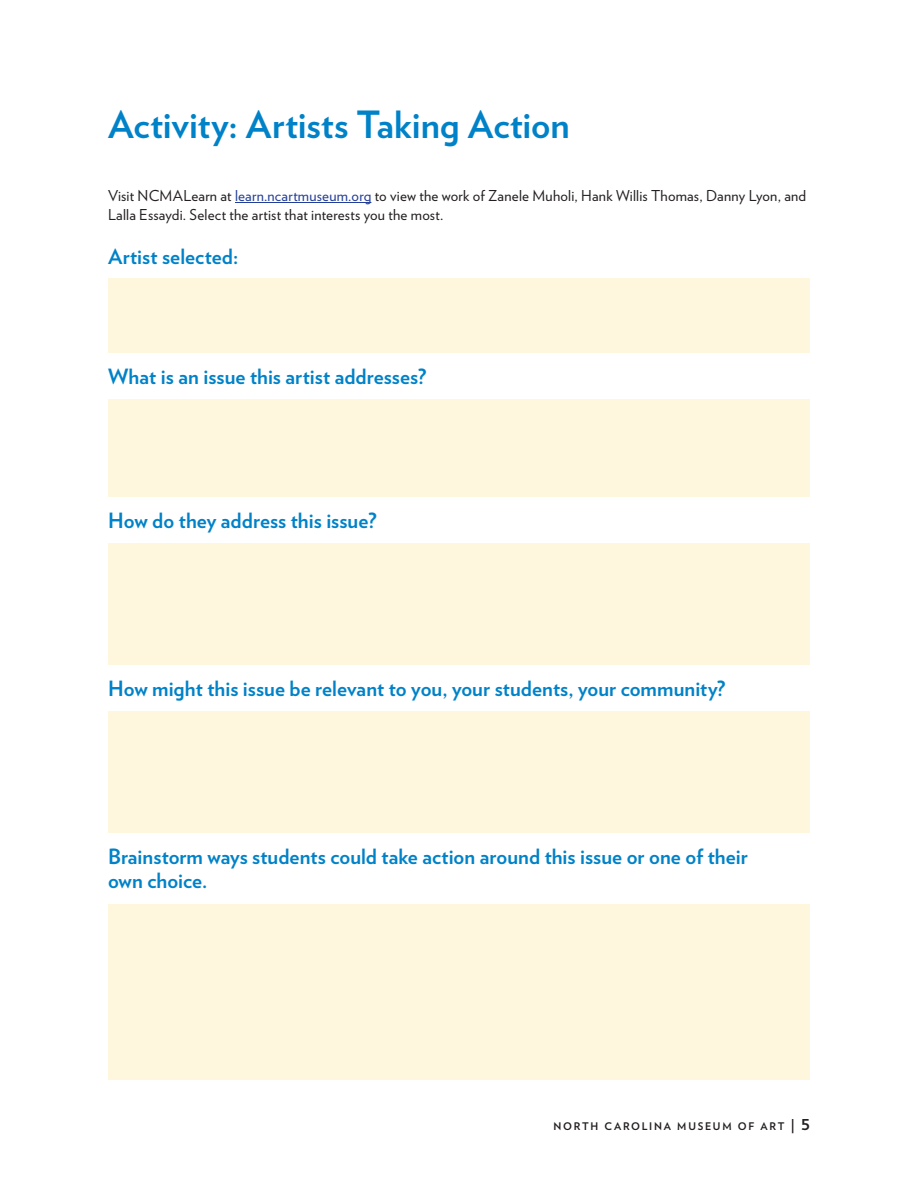
<style>
.page{position:relative;width:918px;height:1188px;background:#fff}
.page>*{position:absolute;margin:0;border:0;box-sizing:border-box;transform-origin:0 0}
.t1{font:700 37.5px "Verlag";color:#0082c8}
.t2{font:700 21px/24px "Verlag";color:#0082c8}
.t3{font:15px/19.5px "Verlag";letter-spacing:.01em;color:#231f20}
.t4{font:700 10.5px "Verlag";letter-spacing:.16em;color:#231f20}
.s1{color:#233e99}
.s2{font-size:15px}
</style>
<div class="page">
<hr style="left:235px;top:202px;width:136px;height:1px;background:#233e99">
<div style="left:108px;top:278px;width:702px;height:75px;background:#fff6de"></div>
<div style="left:108px;top:399px;width:702px;height:98px;background:#fff6de"></div>
<div style="left:108px;top:543px;width:702px;height:121px;background:#fff6de"></div>
<div style="left:108px;top:711px;width:702px;height:121px;background:#fff6de"></div>
<div style="left:108px;top:904px;width:702px;height:176px;background:#fff6de"></div>
<p class="t1" style="left:108px;top:95px;width:463px">Activity: Artists Taking Action</p>
<p class="t3" style="left:108px;top:185px;width:700px">Visit NCMALearn at <span class="s1">learn.ncartmuseum.org</span> to view the work of Zanele Muholi, Hank Willis Thomas, Danny Lyon, and<br>Lalla Essaydi. Select the artist that interests you the most.</p>
<p class="t2" style="left:108px;top:243px;width:132px">Artist selected:</p>
<p class="t2" style="left:108px;top:363px;width:320px">What is an issue this artist addresses?</p>
<p class="t2" style="left:108px;top:507px;width:270px">How do they address this issue?</p>
<p class="t2" style="left:108px;top:675px;width:619px">How might this issue be relevant to you, your students, your community?</p>
<p class="t2" style="left:108px;top:843px;width:641px">Brainstorm ways students could take action around this issue or one of their own choice.</p>
<p class="t4" style="left:553px;top:1117px;width:258px">NORTH CAROLINA MUSEUM OF ART <span class="s2">| 5</span></p>
</div>
